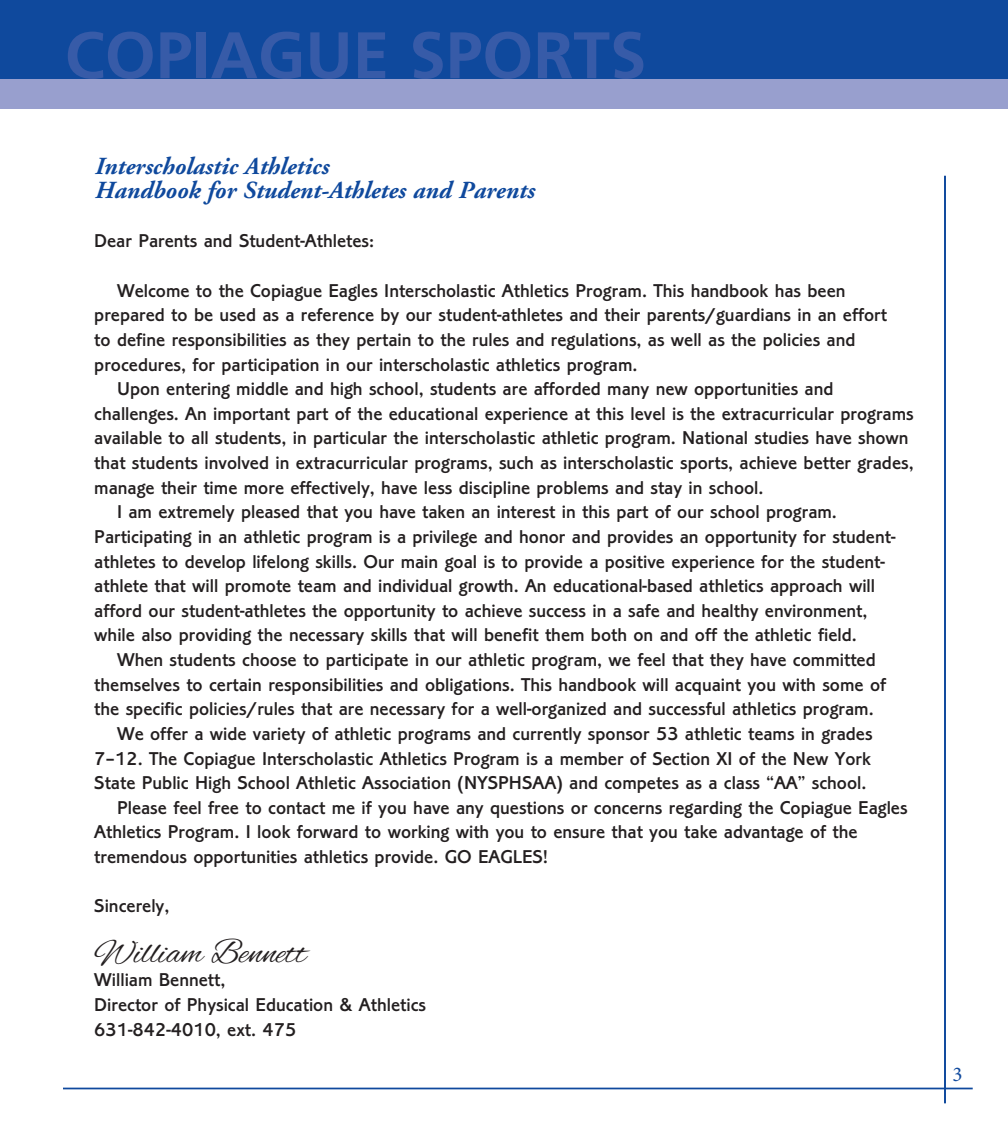
<style>
.page{position:relative;width:1008px;height:1134px;background:#fff}
.page>*{position:absolute;margin:0;border:0;box-sizing:border-box;transform-origin:0 0}
.t1{font:700 65.62px "Frutiger";color:#375ba8}
.t2{font:35px "Alex Brush";color:#231f20}
.t3{font:italic 700 24.5px/24.7px "Adobe Garamond";color:#0f499d}
.t4{font:21px "Minion Pro";color:#0f499d}
.t5{font:500 19.25px/24.7px "Corinthian T";color:#231f20}
</style>
<div class="page">
<hr style="left:63px;top:1088px;width:910px;height:1px;background:#0f499d">
<hr style="left:944px;top:176px;width:2px;height:927px;background:#0f499d">
<div style="left:0;top:20px;width:1008px;height:89px;background:#989fce"></div>
<div style="left:0;top:0;width:1008px;height:78px;background:#0f499d"></div>
<h1 class="t1" style="left:65px;top:17px;width:583px">COPIAGUE SPORTS</h1>
<p class="t3" style="left:94px;top:154px;width:441px">Interscholastic Athletics<br>Handbook for Student-Athletes and Parents</p>
<p class="t5" style="left:94px;top:229px;width:281px">Dear Parents and Student-Athletes:</p>
<p class="t5" style="left:117px;top:278px;width:730px">Welcome to the Copiague Eagles Interscholastic Athletics Program. This handbook has been</p>
<p class="t5" style="left:94px;top:303px;width:794px">prepared to be used as a reference by our student-athletes and their parents/guardians in an effort</p>
<p class="t5" style="left:94px;top:327px;width:763px">to define responsibilities as they pertain to the rules and regulations, as well as the policies and</p>
<p class="t5" style="left:94px;top:352px;width:543px">procedures, for participation in our interscholastic athletics program.</p>
<p class="t5" style="left:117px;top:376px;width:718px">Upon entering middle and high school, students are afforded many new opportunities and</p>
<p class="t5" style="left:94px;top:401px;width:821px">challenges. An important part of the educational experience at this level is the extracurricular programs</p>
<p class="t5" style="left:94px;top:426px;width:816px">available to all students, in particular the interscholastic athletic program. National studies have shown</p>
<p class="t5" style="left:94px;top:450px;width:821px">that students involved in extracurricular programs, such as interscholastic sports, achieve better grades,</p>
<p class="t5" style="left:94px;top:475px;width:669px">manage their time more effectively, have less discipline problems and stay in school.</p>
<p class="t5" style="left:117px;top:500px;width:719px">I am extremely pleased that you have taken an interest in this part of our school program.</p>
<p class="t5" style="left:94px;top:524px;width:803px">Participating in an athletic program is a privilege and honor and provides an opportunity for student-</p>
<p class="t5" style="left:94px;top:549px;width:792px">athletes to develop lifelong skills. Our main goal is to provide a positive experience for the student-</p>
<p class="t5" style="left:94px;top:573px;width:782px">athlete that will promote team and individual growth. An educational-based athletics approach will</p>
<p class="t5" style="left:94px;top:598px;width:775px">afford our student-athletes the opportunity to achieve success in a safe and healthy environment,</p>
<p class="t5" style="left:94px;top:623px;width:762px">while also providing the necessary skills that will benefit them both on and off the athletic field.</p>
<p class="t5" style="left:117px;top:647px;width:760px">When students choose to participate in our athletic program, we feel that they have committed</p>
<p class="t5" style="left:94px;top:672px;width:793px">themselves to certain responsibilities and obligations. This handbook will acquaint you with some of</p>
<p class="t5" style="left:94px;top:697px;width:779px">the specific policies/rules that are necessary for a well-organized and successful athletics program.</p>
<p class="t5" style="left:117px;top:721px;width:757px">We offer a wide variety of athletic programs and currently sponsor 53 athletic teams in grades</p>
<p class="t5" style="left:94px;top:746px;width:778px">7–12. The Copiague Interscholastic Athletics Program is a member of Section XI of the New York</p>
<p class="t5" style="left:94px;top:770px;width:771px">State Public High School Athletic Association (NYSPHSAA) and competes as a class “AA” school.</p>
<p class="t5" style="left:117px;top:795px;width:792px">Please feel free to contact me if you have any questions or concerns regarding the Copiague Eagles</p>
<p class="t5" style="left:94px;top:820px;width:765px">Athletics Program. I look forward to working with you to ensure that you take advantage of the</p>
<p class="t5" style="left:94px;top:844px;width:456px">tremendous opportunities athletics provide. GO EAGLES!</p>
<p class="t5" style="left:94px;top:894px;width:77px">Sincerely,</p>
<h2 class="t2" style="left:94px;top:933px;width:214px">William Bennett</h2>
<p class="t5" style="left:94px;top:968px;width:333px">William Bennett,<br>Director of Physical Education &amp; Athletics<br>631-842-4010, ext. 475</p>
<p class="t4" style="left:953px;top:1060px;width:12px">3</p>
</div>
